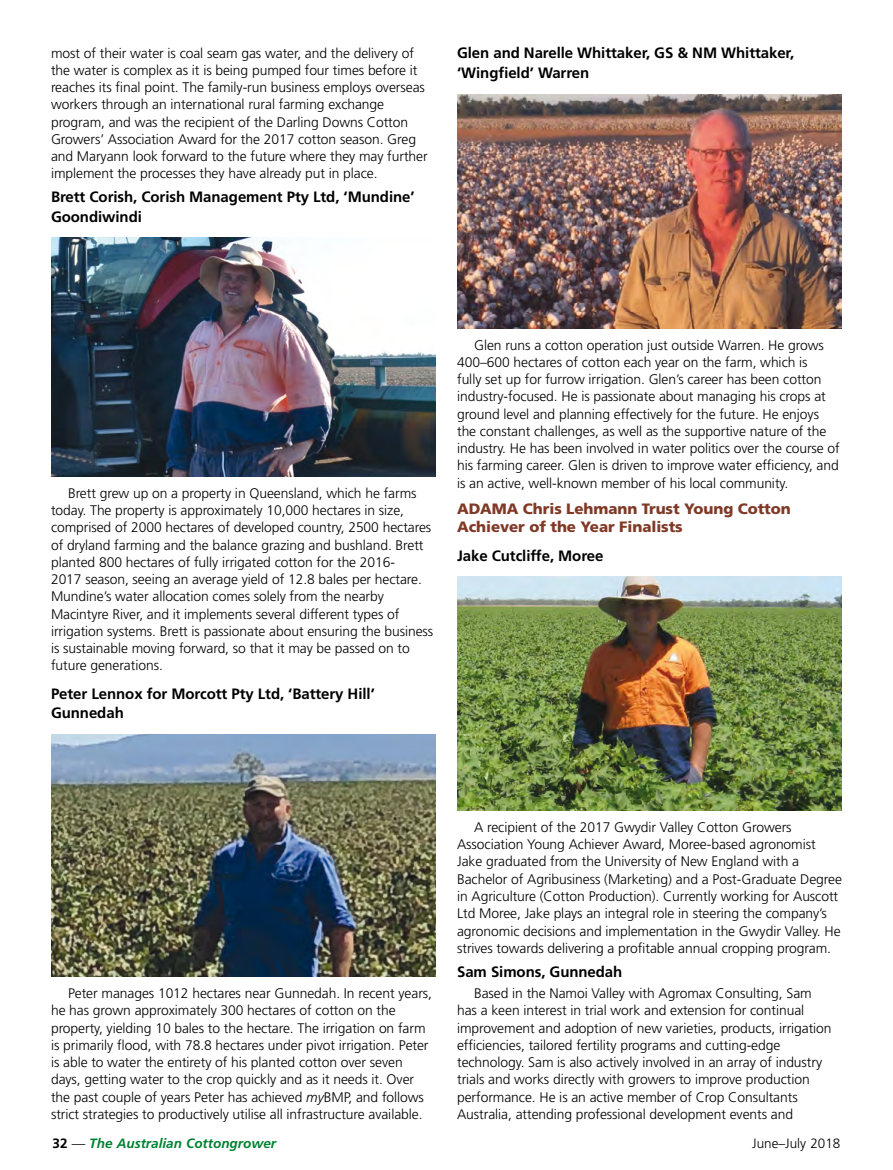
<style>
.page{position:relative;width:893px;height:1170px;background:#fff}
.page>*{position:absolute;margin:0;border:0;box-sizing:border-box;transform-origin:0 0}
.GN11_paragraph{font:700 15px/19.6px "Frutiger";letter-spacing:-.005em;color:#000}
.Gn11_text_head{font:900 15px/18.1px "Frutiger";letter-spacing:-.005em;color:#803926}
.GN11_paragraph-2{font:300 13.8px/17.2px "Frutiger";letter-spacing:-.005em;color:#000}
.t1{font:italic 700 13.5px "Frutiger";color:#008231}
.t2{font:300 13.5px "Frutiger";color:#000}
.s1{font-style:italic}
.s2{font-style:normal;color:#000}
.s3{font-weight:300;font-style:normal;color:#000}
</style>
<div class="page">
<img style="left:51px;top:238px;width:385px;height:238px">
<img style="left:51px;top:734px;width:385px;height:242px">
<img style="left:457px;top:94px;width:385px;height:234px">
<img style="left:457px;top:576px;width:385px;height:234px">
<p class="GN11_paragraph-2" style="left:51px;top:44px;width:378px">most of their water is coal seam gas water, and the delivery of the water is complex as it is being pumped four times before it reaches its final point. The family-run business employs overseas workers through an international rural farming exchange program, and was the recipient of the Darling Downs Cotton Growers’ Association Award for the 2017 cotton season. Greg and Maryann look forward to the future where they may further implement the processes they have already put in place.</p>
<p class="GN11_paragraph" style="left:51px;top:187px;width:365px">Brett Corish, Corish Management Pty Ltd, ‘Mundine’<br>Goondiwindi</p>
<p class="GN11_paragraph" style="left:457px;top:43px;width:339px">Glen and Narelle Whittaker, GS &amp; NM Whittaker, ‘Wingfield’ Warren</p>
<p class="GN11_paragraph-2" style="left:51px;top:484px;width:384px;text-indent:17px">Brett grew up on a property in Queensland, which he farms today. The property is approximately 10,000 hectares in size, comprised of 2000 hectares of developed country, 2500 hectares of dryland farming and the balance grazing and bushland. Brett planted 800 hectares of fully irrigated cotton for the 2016-<br>2017 season, seeing an average yield of 12.8 bales per hectare.<br>Mundine’s water allocation comes solely from the nearby Macintyre River, and it implements several different types of irrigation systems. Brett is passionate about ensuring the business is sustainable moving forward, so that it may be passed on to future generations.</p>
<p class="GN11_paragraph" style="left:51px;top:683px;width:325px">Peter Lennox for Morcott Pty Ltd, ‘Battery Hill’<br>Gunnedah</p>
<p class="GN11_paragraph-2" style="left:457px;top:336px;width:384px;text-indent:17px">Glen runs a cotton operation just outside Warren. He grows 400–600 hectares of cotton each year on the farm, which is<br>fully set up for furrow irrigation. Glen’s career has been cotton industry-focused. He is passionate about managing his crops at ground level and planning effectively for the future. He enjoys the constant challenges, as well as the supportive nature of the industry. He has been involved in water politics over the course of his farming career. Glen is driven to improve water efficiency, and is an active, well-known member of his local community.</p>
<p class="Gn11_text_head" style="left:457px;top:499px;width:335px">ADAMA Chris Lehmann Trust Young Cotton<br>Achiever of the Year Finalists</p>
<p class="GN11_paragraph" style="left:457px;top:545px;width:148px">Jake Cutcliffe, Moree</p>
<p class="GN11_paragraph-2" style="left:51px;top:984px;width:383px;text-indent:17px">Peter manages 1012 hectares near Gunnedah. In recent years, he has grown approximately 300 hectares of cotton on the property, yielding 10 bales to the hectare. The irrigation on farm is primarily flood, with 78.8 hectares under pivot irrigation. Peter is able to water the entirety of his planted cotton over seven days, getting water to the crop quickly and as it needs it. Over the past couple of years Peter has achieved <span class="s1">my</span>BMP, and follows strict strategies to productively utilise all infrastructure available.</p>
<p class="GN11_paragraph-2" style="left:457px;top:818px;width:386px;text-indent:17px">A recipient of the 2017 Gwydir Valley Cotton Growers Association Young Achiever Award, Moree-based agronomist Jake graduated from the University of New England with a Bachelor of Agribusiness (Marketing) and a Post-Graduate Degree in Agriculture (Cotton Production). Currently working for Auscott Ltd Moree, Jake plays an integral role in steering the company’s agronomic decisions and implementation in the Gwydir Valley. He strives towards delivering a profitable annual cropping program.</p>
<p class="GN11_paragraph" style="left:457px;top:961px;width:167px">Sam Simons, Gunnedah</p>
<p class="GN11_paragraph-2" style="left:457px;top:984px;width:376px;text-indent:17px">Based in the Namoi Valley with Agromax Consulting, Sam has a keen interest in trial work and extension for continual improvement and adoption of new varieties, products, irrigation efficiencies, tailored fertility programs and cutting-edge technology. Sam is also actively involved in an array of industry trials and works directly with growers to improve production performance. He is an active member of Crop Consultants Australia, attending professional development events and</p>
<p class="t1" style="left:53px;top:1135px;width:225px"><span class="s2">32</span> <span class="s3">—</span> The Australian Cottongrower</p>
<p class="t2" style="left:752px;top:1135px;width:90px">June–July 2018</p>
</div>
